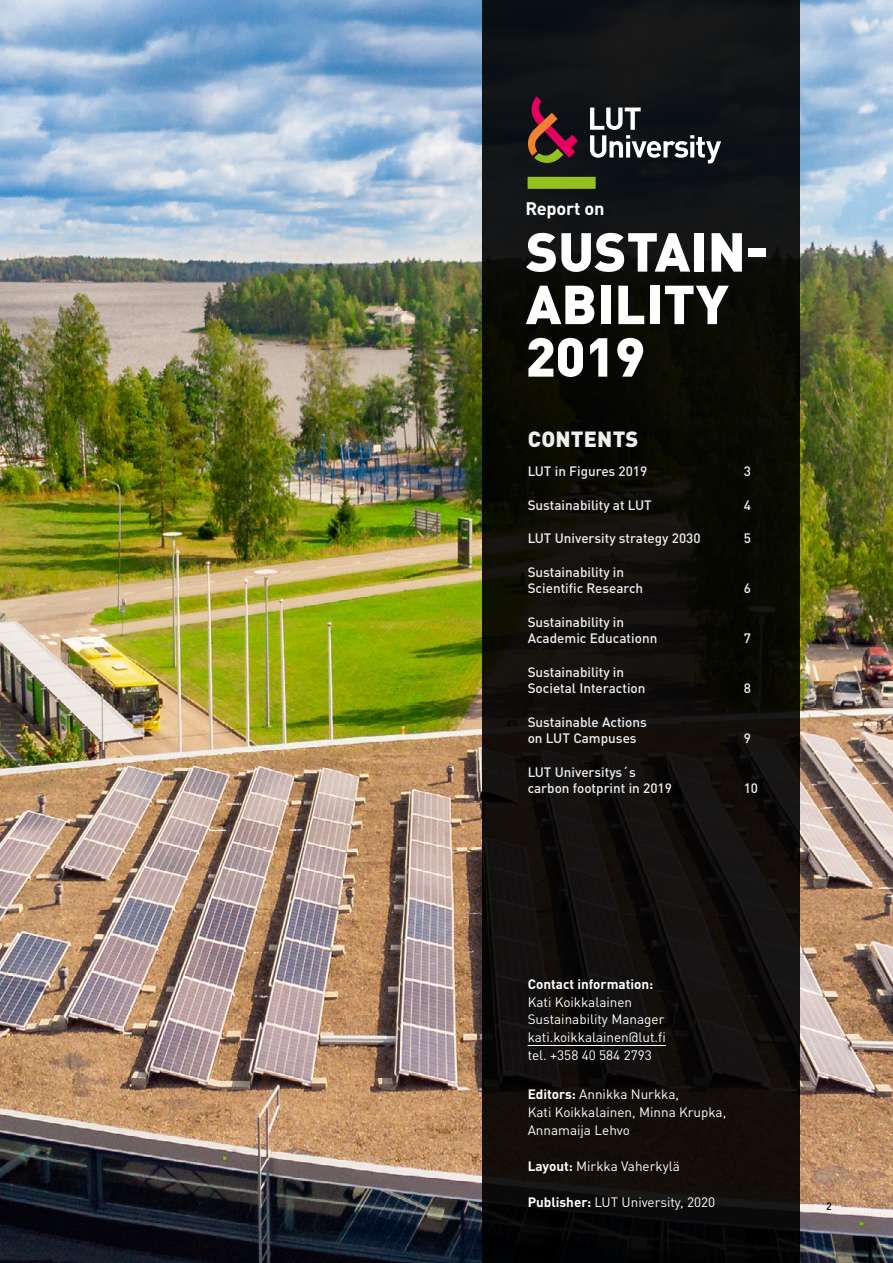
<style>
.page{position:relative;width:893px;height:1263px;background:#fff}
.page>*{position:absolute;margin:0;border:0;box-sizing:border-box;transform-origin:0 0}
.t1{font:900 54px/52.5px "DIN Pro";color:#fff}
.t2{font:900 21.75px "DIN Pro";letter-spacing:.01em;color:#f0f0f0}
.t3{font:700 18px "DIN Pro";letter-spacing:-.01em;color:#fff}
.t4{font:500 13.5px/16.5px "DIN Pro";color:#f0f0f0}
.t5{font:13.5px/18px "DIN Pro";color:#fff}
.t6{font:700 13.5px "DIN Pro";color:#fff}
.t7{font:500 10.5px "DIN Pro";color:#000}
.s1{font-weight:700}
</style>
<div class="page">
<img style="left:0;top:0;width:893px;height:1263px">
<div style="left:482px;top:0;width:317px;height:1263px;background:#100e0b"></div>
<hr style="left:528px;top:1045px;width:138px;height:1px;background:#fff">
<div style="left:528px;top:177px;width:68px;height:12px;background:#95c11f"></div>
<svg style="left:590px;top:108px;width:131px;height:55px"></svg>
<svg style="left:525px;top:96px;width:53px;height:70px"></svg>
<h3 class="t3" style="left:525px;top:193px;width:80px">Report on</h3>
<h1 class="t1" style="left:525px;top:219px;width:245px">SUSTAIN-<br>ABILITY<br>2019</h1>
<h2 class="t2" style="left:528px;top:420px;width:112px">CONTENTS</h2>
<p class="t4" style="left:528px;top:462px;width:121px">LUT in Figures 2019</p>
<p class="t4" style="left:744px;top:462px;width:9px">3</p>
<p class="t4" style="left:528px;top:495px;width:126px">Sustainability at LUT</p>
<p class="t4" style="left:744px;top:495px;width:9px">4</p>
<p class="t4" style="left:528px;top:529px;width:174px">LUT University strategy 2030</p>
<p class="t4" style="left:744px;top:529px;width:9px">5</p>
<p class="t4" style="left:528px;top:562px;width:117px">Sustainability in<br>Scientific Research</p>
<p class="t4" style="left:744px;top:579px;width:9px">6</p>
<p class="t4" style="left:528px;top:612px;width:131px">Sustainability in<br>Academic Educationn</p>
<p class="t4" style="left:528px;top:662px;width:119px">Sustainability in<br>Societal Interaction</p>
<p class="t4" style="left:528px;top:712px;width:121px">Sustainable Actions on LUT Campuses</p>
<p class="t4" style="left:528px;top:762px;width:146px">LUT Universitys´s carbon footprint in 2019</p>
<p class="t4" style="left:744px;top:629px;width:9px">7</p>
<p class="t4" style="left:744px;top:679px;width:9px">8</p>
<p class="t4" style="left:744px;top:729px;width:9px">9</p>
<p class="t4" style="left:744px;top:779px;width:16px">10</p>
<p class="t6" style="left:528px;top:972px;width:127px">Contact information:</p>
<p class="t5" style="left:528px;top:991px;width:140px">Kati Koikkalainen<br>Sustainability Manager kati.koikkalainen@lut.fi tel. +358 40 584 2793</p>
<p class="t5" style="left:528px;top:1083px;width:200px"><span class="s1">Editors:</span> Annikka Nurkka,<br>Kati Koikkalainen, Minna Krupka,<br>Annamaija Lehvo</p>
<p class="t5" style="left:528px;top:1155px;width:154px"><span class="s1">Layout:</span> Mirkka Vaherkylä</p>
<p class="t5" style="left:528px;top:1191px;width:189px"><span class="s1">Publisher:</span> LUT University, 2020</p>
<p class="t7" style="left:826px;top:1197px;width:7px">2</p>
</div>
